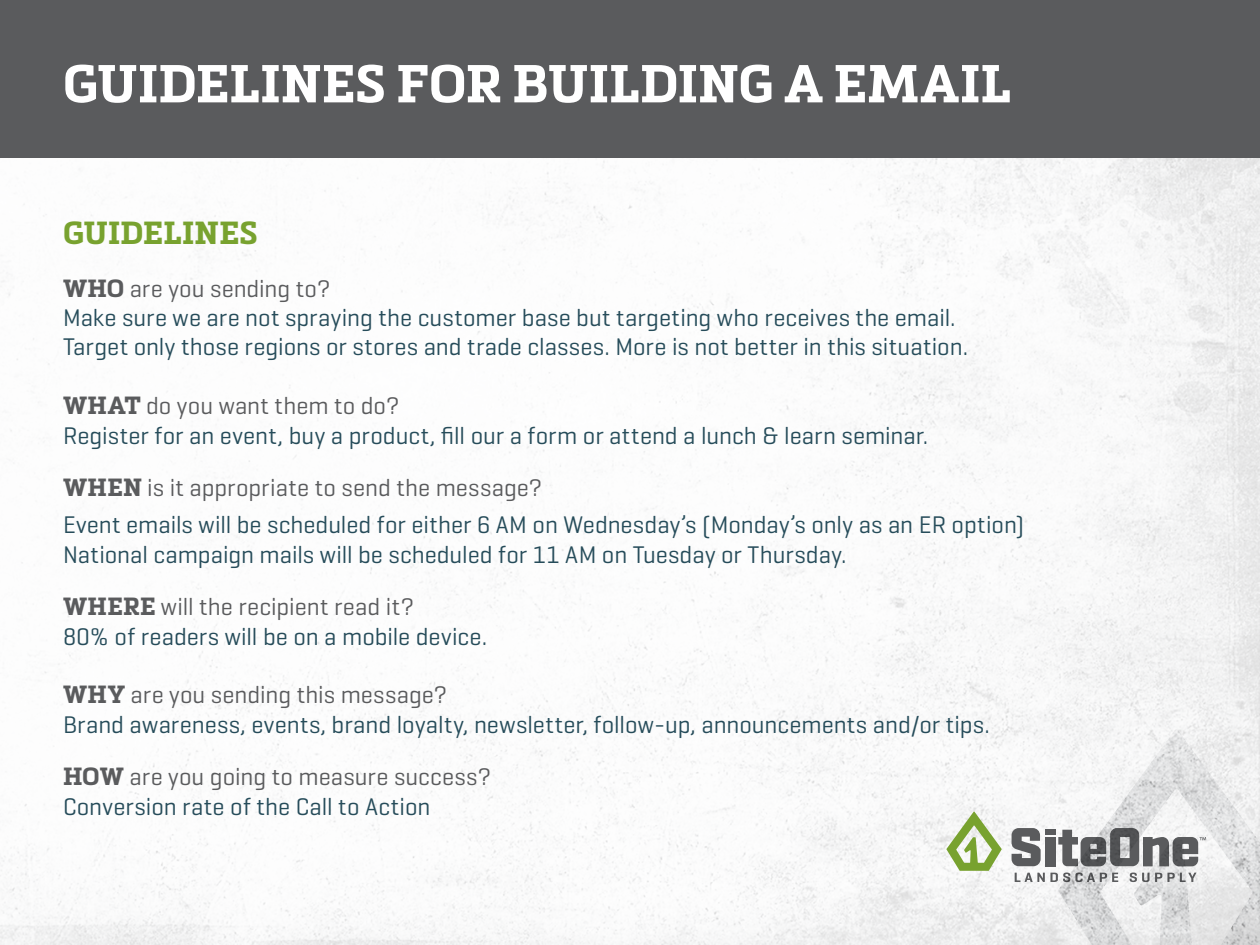
<style>
.page{position:relative;width:1260px;height:945px;background:#fff}
.page>*{position:absolute;margin:0;border:0;box-sizing:border-box;transform-origin:0 0}
.t1{font:700 52.5px "Metronic Slab Pro";color:#fff}
.t2{font:700 31.5px "Metronic Slab Pro";letter-spacing:.005em;color:#78a22f}
.t3{font:24.5px/29.4px "Geogrotesque";color:#264c5a}
.s1{font-family:"Metronic Slab Pro";font-weight:700;color:#5a5b5d}
.s2{color:#5a5b5d}
</style>
<div class="page">
<img style="left:0;top:158px;width:1260px;height:787px">
<div style="left:0;top:0;width:1260px;height:158px;background:#5a5b5d"></div>
<svg style="left:1011px;top:828px;width:30px;height:38px"></svg>
<div style="left:1045px;top:837px;width:11px;height:29px;background:#5a5b5d"></div>
<div style="left:1045px;top:829px;width:11px;height:5px;background:#5a5b5d"></div>
<svg style="left:1015px;top:873px;width:43px;height:9px"></svg>
<svg style="left:946px;top:812px;width:56px;height:59px"></svg>
<img style="left:1058px;top:730px;width:202px;height:215px">
<h1 class="t1" style="left:63px;top:50px;width:949px">GUIDELINES FOR BUILDING A EMAIL</h1>
<p class="t2" style="left:63px;top:213px;width:196px">GUIDELINES</p>
<p class="t3" style="left:63px;top:273px;width:907px"><span class="s1">WHO</span> <span class="s2">are you sending to?<br></span>Make sure we are not spraying the customer base but targeting who receives the email.<br>Target only those regions or stores and trade classes. More is not better in this situation.</p>
<p class="t3" style="left:63px;top:390px;width:867px"><span class="s1">WHAT</span> <span class="s2">do you want them to do?<br></span>Register for an event, buy a product, fill our a form or attend a lunch &amp; learn seminar.</p>
<p class="t3" style="left:63px;top:468px;width:963px;line-height:37.3px"><span class="s1">WHEN</span> <span class="s2">is it appropriate to send the message?<br></span>Event emails will be scheduled for either 6 AM on Wednesday’s (Monday’s only as an ER option)</p>
<p class="t3" style="left:63px;top:527px;width:785px;line-height:52.5px">National campaign mails will be scheduled for 11 AM on Tuesday or Thursday.<br><span class="s1">WHERE</span> <span class="s2">will the recipient read it?</span></p>
<p class="t3" style="left:63px;top:621px;width:426px">80% of readers will be on a mobile device.</p>
<p class="t3" style="left:63px;top:680px;width:928px"><span class="s1">WHY</span> <span class="s2">are you sending this message?<br></span>Brand awareness, events, brand loyalty, newsletter, follow-up, announcements and/or tips.</p>
<p class="t3" style="left:63px;top:762px;width:430px"><span class="s1">HOW</span> <span class="s2">are you going to measure success?<br></span>Conversion rate of the Call to Action</p>
</div>
